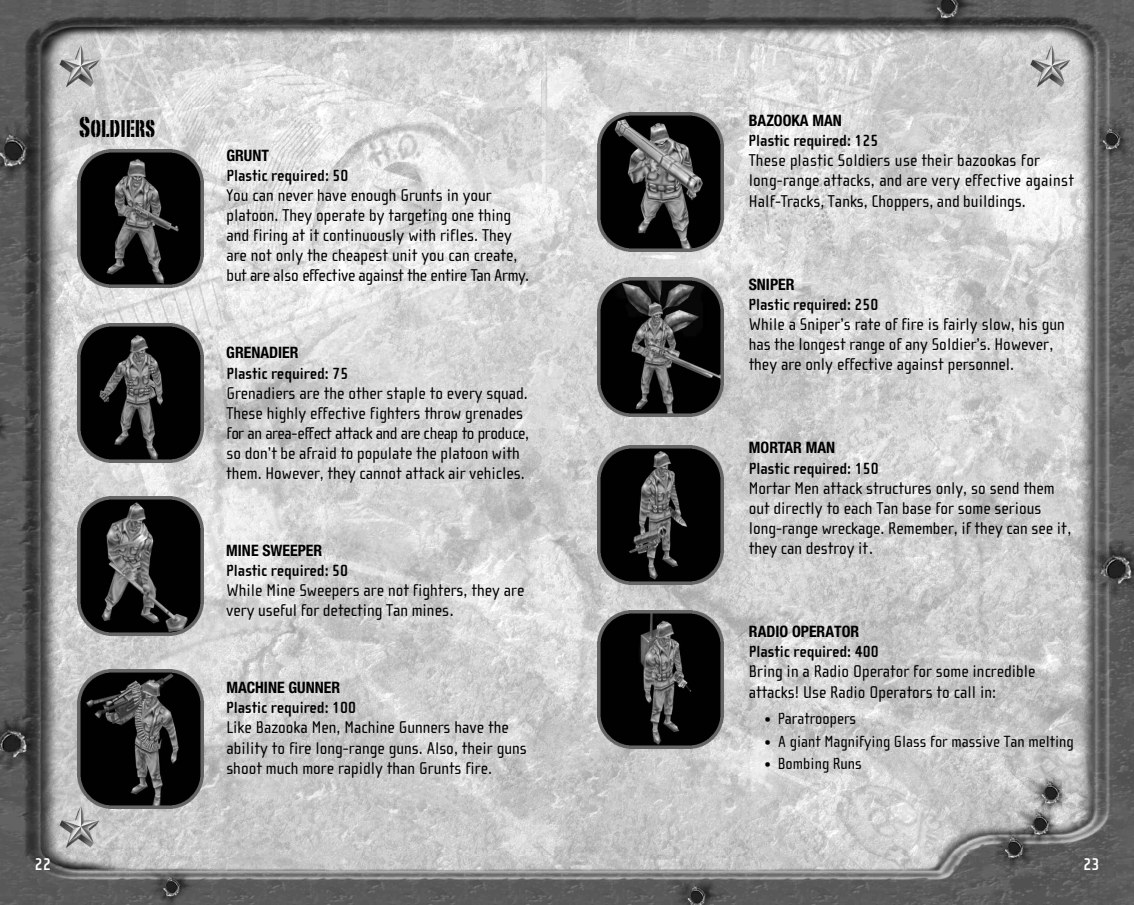
<style>
.page{position:relative;width:1134px;height:905px;background:#fff}
.page>*{position:absolute;margin:0;border:0;box-sizing:border-box;transform-origin:0 0}
.t1{font:28px "Portago ITC";color:#000}
.t2{font:17.5px/20.1px "Cholla Sans";color:#000}
.t3{font:700 17.5px "Cholla Sans";color:#fff}
.t4{font:700 16.62px "Cholla Sans";color:#000}
.t5{font:16.62px "Cholla Sans";color:#000}
.t6{font:700 condensed 15.75px "Helvetica Neue";color:#000}
</style>
<div class="page">
<img style="left:0;top:0;width:1134px;height:905px">
<img style="left:597px;top:278px;width:126px;height:138px">
<img style="left:598px;top:445px;width:126px;height:139px">
<img style="left:598px;top:610px;width:126px;height:139px">
<img style="left:77px;top:149px;width:126px;height:139px">
<img style="left:77px;top:323px;width:126px;height:139px">
<img style="left:77px;top:497px;width:126px;height:138px">
<img style="left:77px;top:669px;width:126px;height:139px">
<img style="left:597px;top:113px;width:126px;height:139px">
<h1 class="t1" style="left:79px;top:115px;width:77px">SOLDIERS</h1>
<p class="t6" style="left:226px;top:149px;width:44px">GRUNT</p>
<p class="t4" style="left:227px;top:168px;width:123px">Plastic required: 50</p>
<p class="t2" style="left:226px;top:186px;width:305px">You can never have enough Grunts in your platoon. They operate by targeting one thing and firing at it continuously with rifles. They are not only the cheapest unit you can create, but are also effective against the entire Tan Army.</p>
<p class="t6" style="left:226px;top:347px;width:74px">GRENADIER</p>
<p class="t4" style="left:226px;top:366px;width:123px">Plastic required: 75</p>
<p class="t2" style="left:226px;top:384px;width:304px">Grenadiers are the other staple to every squad.<br>These highly effective fighters throw grenades for an area-effect attack and are cheap to produce, so don’t be afraid to populate the platoon with them. However, they cannot attack air vehicles.</p>
<p class="t6" style="left:226px;top:544px;width:97px">MINE SWEEPER</p>
<p class="t4" style="left:226px;top:563px;width:123px">Plastic required: 50</p>
<p class="t2" style="left:226px;top:581px;width:300px">While Mine Sweepers are not fighters, they are very useful for detecting Tan mines.</p>
<p class="t6" style="left:226px;top:682px;width:115px">MACHINE GUNNER</p>
<p class="t4" style="left:226px;top:701px;width:131px">Plastic required: 100</p>
<p class="t2" style="left:226px;top:719px;width:302px">Like Bazooka Men, Machine Gunners have the ability to fire long-range guns. Also, their guns shoot much more rapidly than Grunts fire.</p>
<p class="t6" style="left:749px;top:115px;width:95px">BAZOOKA MAN</p>
<p class="t4" style="left:749px;top:134px;width:131px">Plastic required: 125</p>
<p class="t2" style="left:749px;top:152px;width:327px">These plastic Soldiers use their bazookas for long-range attacks, and are very effective against<br>H a l f -Tracks, Tanks, Choppers, and buildings.</p>
<p class="t6" style="left:749px;top:278px;width:47px">SNIPER</p>
<p class="t4" style="left:749px;top:297px;width:131px">Plastic required: 250</p>
<p class="t2" style="left:749px;top:315px;width:318px">While a Sniper’s rate of fire is fairly slow, his gun has the longest range of any Soldier’s. However, they are only effective against personnel.</p>
<p class="t6" style="left:749px;top:442px;width:88px">MORTAR MAN</p>
<p class="t4" style="left:749px;top:461px;width:131px">Plastic required: 150</p>
<p class="t2" style="left:749px;top:479px;width:324px">Mortar Men attack structures only, so send them out directly to each Tan base for some serious long-range wreckage. Remember, if they can see it, they can destroy it.</p>
<p class="t6" style="left:749px;top:626px;width:112px">RADIO OPERATOR</p>
<p class="t4" style="left:749px;top:645px;width:131px">Plastic required: 400</p>
<p class="t2" style="left:749px;top:663px;width:288px">Bring in a Radio Operator for some incredible attacks! Use Radio Operators to call in:</p>
<p class="t5" style="left:765px;top:711px;width:93px">• Paratroopers</p>
<p class="t5" style="left:765px;top:734px;width:311px">• A giant Magnifying Glass for massive Tan melting</p>
<p class="t5" style="left:765px;top:757px;width:99px">• Bombing Runs</p>
<p class="t3" style="left:34px;top:857px;width:18px">22</p>
<p class="t3" style="left:1083px;top:857px;width:18px">23</p>
</div>
